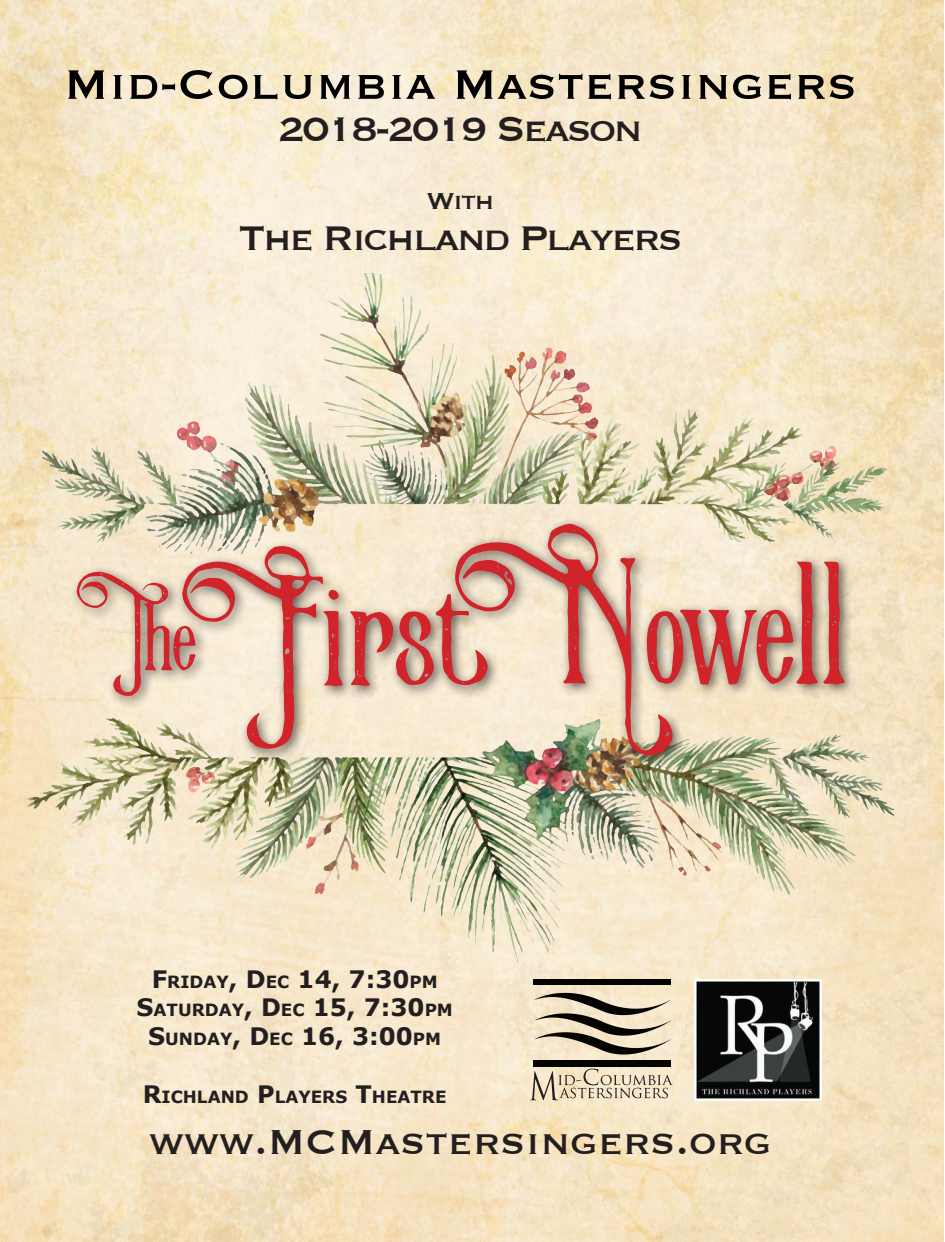
<style>
.page{position:relative;width:945px;height:1242px;background:#fff}
.page>*{position:absolute;margin:0;border:0;box-sizing:border-box;transform-origin:0 0}
.t1{font:171.75px "Victorian Parlor Vintage Alternate";letter-spacing:-.025em;color:#d1232a}
.t2{font:103.05px "Victorian Parlor Vintage Alternate";color:#d1232a}
.t3{font:54px "Copperplate";color:#000}
.t4{font:45px "Copperplate";color:#231f20}
.t5{font:44.25px "Copperplate";letter-spacing:-.06em;color:#231f20}
.t6{font:30px "Copperplate";color:#231f20}
.t7{font:700 24px "Verdana";color:#231f20}
.t8{font:700 16.8px "Verdana";color:#231f20}
.s1{font-size:196.35px}
.s2{font-size:16.8px}
.s3{font-size:24px}
</style>
<div class="page">
<img style="left:0;top:0;width:944px;height:1242px">
<img style="left:24px;top:274px;width:870px;height:341px">
<img style="left:24px;top:615px;width:870px;height:347px">
<svg style="left:530px;top:1069px;width:143px;height:31px;background:#d4c6ae"></svg>
<div style="left:533px;top:1061px;width:138px;height:6px;background:#040503"></div>
<div style="left:534px;top:979px;width:137px;height:6px;background:#040503"></div>
<svg style="left:534px;top:993px;width:137px;height:62px;background:#b6ab96"></svg>
<img style="left:694px;top:979px;width:127px;height:121px">
<div style="left:70px;top:565px;width:139px;height:145px;background:#231f20;opacity:.75"></div>
<div style="left:176px;top:540px;width:325px;height:222px;background:#231f20;opacity:.75"></div>
<div style="left:448px;top:517px;width:410px;height:252px;background:#231f20;opacity:.75"></div>
<p class="t3" style="left:64px;top:49px;width:795px">Mid-Columbia Mastersingers</p>
<p class="t5" style="left:278px;top:101px;width:366px">2018-2019 Season</p>
<p class="t6" style="left:427px;top:181px;width:69px">With</p>
<p class="t5" style="left:238px;top:210px;width:446px">The Richland Players</p>
<p class="t1" style="left:449px;top:519px;width:399px"><span class="s1">N</span>owell</p>
<p class="t1" style="left:180px;top:521px;width:313px">First</p>
<p class="t2" style="left:75px;top:572px;width:124px">The</p>
<p class="t7" style="left:152px;top:963px;width:288px">F<span class="s2">RIDAY</span>, D <span class="s2">EC</span> 14, 7:30<span class="s2">PM</span></p>
<p class="t8" style="left:137px;top:999px;width:318px"><span class="s3">S</span>ATURDAY<span class="s3">, D</span> EC <span class="s3">15, 7:30</span>PM</p>
<p class="t7" style="left:148px;top:1021px;width:294px">S<span class="s2">UNDAY</span>, D <span class="s2">EC</span> 16, 3:00<span class="s2">PM</span></p>
<p class="t8" style="left:143px;top:1086px;width:305px"><span class="s3">R</span>ICHLAND <span class="s3">P</span> LAYERS <span class="s3">T</span>HEATRE</p>
<p class="t4" style="left:149px;top:1113px;width:624px">www.MCMastersingers.org</p>
</div>
